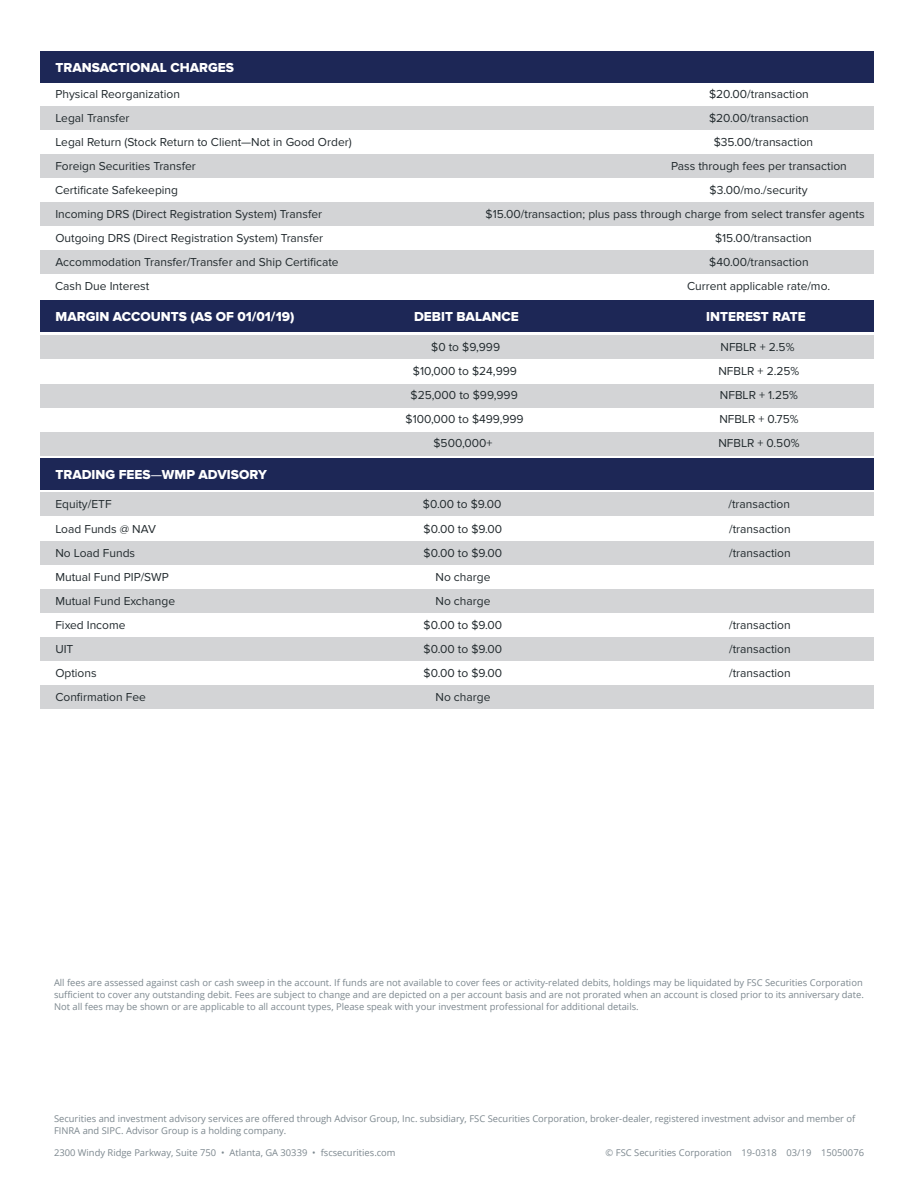
<style>
.page{position:relative;width:918px;height:1188px;background:#fff}
.page>*{position:absolute;margin:0;border:0;box-sizing:border-box;transform-origin:0 0}
.t1{font:13.5px "Proxima Nova Extrabld";color:#fff}
.t2{font:12px "Proxima Nova";color:#222a2e}
._1-Financial-advisor{font:9.3px/12px "Open Sans";color:#7c878e}
._1-Address{font:9.3px "Open Sans";color:#7c878e}
.s1{font-family:"Proxima Nova"}
</style>
<div class="page">
<div style="left:41px;top:51px;width:833px;height:32px;background:#1d2756"></div>
<div style="left:41px;top:106px;width:833px;height:24px;background:#d3d4d6"></div>
<div style="left:41px;top:154px;width:833px;height:24px;background:#d3d4d6"></div>
<div style="left:41px;top:202px;width:833px;height:24px;background:#d3d4d6"></div>
<div style="left:41px;top:250px;width:833px;height:24px;background:#d3d4d6"></div>
<div style="left:41px;top:300px;width:833px;height:32px;background:#1d2756"></div>
<div style="left:41px;top:335px;width:833px;height:24px;background:#d3d4d6"></div>
<div style="left:41px;top:384px;width:833px;height:23px;background:#d3d4d6"></div>
<div style="left:41px;top:432px;width:833px;height:23px;background:#d3d4d6"></div>
<div style="left:41px;top:458px;width:833px;height:32px;background:#1d2756"></div>
<div style="left:41px;top:492px;width:833px;height:24px;background:#d3d4d6"></div>
<div style="left:41px;top:541px;width:833px;height:24px;background:#d3d4d6"></div>
<div style="left:41px;top:589px;width:833px;height:24px;background:#d3d4d6"></div>
<div style="left:41px;top:637px;width:833px;height:24px;background:#d3d4d6"></div>
<div style="left:41px;top:685px;width:833px;height:24px;background:#d3d4d6"></div>
<p class="t1" style="left:56px;top:59px;width:180px">TRANSACTIONAL CHARGES</p>
<p class="t2" style="left:55px;top:87px;width:126px">Physical Reorganization</p>
<p class="t2" style="left:709px;top:87px;width:101px">$20.00/transaction</p>
<p class="t2" style="left:55px;top:111px;width:76px">Legal Transfer</p>
<p class="t2" style="left:709px;top:111px;width:101px">$20.00/transaction</p>
<p class="t2" style="left:55px;top:135px;width:298px">Legal Return (Stock Return to Client—Not in Good Order)</p>
<p class="t2" style="left:714px;top:135px;width:101px">$35.00/transaction</p>
<p class="t2" style="left:55px;top:159px;width:142px">Foreign Securities Transfer</p>
<p class="t2" style="left:671px;top:159px;width:177px">Pass through fees per transaction</p>
<p class="t2" style="left:55px;top:183px;width:125px">Certificate Safekeeping</p>
<p class="t2" style="left:710px;top:183px;width:100px">$3.00/mo./security</p>
<p class="t2" style="left:55px;top:207px;width:268px">Incoming DRS (Direct Registration System) Transfer</p>
<p class="t2" style="left:486px;top:207px;width:381px">$15.00/transaction; plus pass through charge from select transfer agents</p>
<p class="t2" style="left:55px;top:231px;width:269px">Outgoing DRS (Direct Registration System) Transfer</p>
<p class="t2" style="left:715px;top:231px;width:98px">$15.00/transaction</p>
<p class="t2" style="left:55px;top:255px;width:285px">Accommodation Transfer/Transfer and Ship Certificate</p>
<p class="t2" style="left:709px;top:255px;width:101px">$40.00/transaction</p>
<p class="t2" style="left:55px;top:279px;width:96px">Cash Due Interest</p>
<p class="t2" style="left:687px;top:279px;width:145px">Current applicable rate/mo.</p>
<p class="t1" style="left:56px;top:309px;width:240px">MARGIN ACCOUNTS (AS OF 01/01/19)</p>
<p class="t1" style="left:414px;top:309px;width:106px">DEBIT BALANCE</p>
<p class="t1" style="left:706px;top:309px;width:101px">INTEREST RATE</p>
<p class="t2" style="left:431px;top:340px;width:70px">$0 to $9,999</p>
<p class="t2" style="left:721px;top:340px;width:75px">NFBLR + 2.5%</p>
<p class="t2" style="left:413px;top:365px;width:106px">$10,000 to $24,999</p>
<p class="t2" style="left:718px;top:365px;width:82px">NFBLR + 2.25%</p>
<p class="t2" style="left:411px;top:389px;width:109px">$25,000 to $99,999</p>
<p class="t2" style="left:720px;top:389px;width:79px">NFBLR + 1.25%</p>
<p class="t2" style="left:406px;top:413px;width:120px">$100,000 to $499,999</p>
<p class="t2" style="left:719px;top:413px;width:81px">NFBLR + 0.75%</p>
<p class="t2" style="left:434px;top:437px;width:60px">$500,000+</p>
<p class="t2" style="left:718px;top:437px;width:83px">NFBLR + 0.50%</p>
<p class="t1" style="left:56px;top:466px;width:213px">TRADING FEES<span class="s1">—</span>WMP ADVISORY</p>
<p class="t2" style="left:55px;top:497px;width:58px">Equity/ETF</p>
<p class="t2" style="left:423px;top:497px;width:80px">$0.00 to $9.00</p>
<p class="t2" style="left:55px;top:522px;width:102px">Load Funds @ NAV</p>
<p class="t2" style="left:424px;top:522px;width:80px">$0.00 to $9.00</p>
<p class="t2" style="left:55px;top:546px;width:81px">No Load Funds</p>
<p class="t2" style="left:424px;top:546px;width:80px">$0.00 to $9.00</p>
<p class="t2" style="left:55px;top:570px;width:115px">Mutual Fund PIP/SWP</p>
<p class="t2" style="left:436px;top:570px;width:56px">No charge</p>
<p class="t2" style="left:55px;top:594px;width:121px">Mutual Fund Exchange</p>
<p class="t2" style="left:436px;top:594px;width:56px">No charge</p>
<p class="t2" style="left:55px;top:618px;width:72px">Fixed Income</p>
<p class="t2" style="left:424px;top:618px;width:80px">$0.00 to $9.00</p>
<p class="t2" style="left:55px;top:642px;width:20px">UIT</p>
<p class="t2" style="left:424px;top:642px;width:80px">$0.00 to $9.00</p>
<p class="t2" style="left:55px;top:666px;width:43px">Options</p>
<p class="t2" style="left:424px;top:666px;width:80px">$0.00 to $9.00</p>
<p class="t2" style="left:55px;top:690px;width:92px">Confirmation Fee</p>
<p class="t2" style="left:436px;top:690px;width:56px">No charge</p>
<p class="t2" style="left:729px;top:497px;width:63px">/transaction</p>
<p class="t2" style="left:729px;top:522px;width:63px">/transaction</p>
<p class="t2" style="left:729px;top:546px;width:63px">/transaction</p>
<p class="t2" style="left:729px;top:618px;width:63px">/transaction</p>
<p class="t2" style="left:729px;top:642px;width:63px">/transaction</p>
<p class="t2" style="left:729px;top:666px;width:63px">/transaction</p>
<p class="_1-Financial-advisor" style="left:54px;top:977px;width:811px">All fees are assessed against cash or cash sweep in the account. If funds are not available to cover fees or activity-related debits, holdings may be liquidated by FSC Securities Corporation sufficient to cover any outstanding debit. Fees are subject to change and are depicted on a per account basis and are not prorated when an account is closed prior to its anniversary date.<br>Not all fees may be shown or are applicable to all account types, Please speak with your investment professional for additional details.</p>
<p class="_1-Financial-advisor" style="left:54px;top:1112px;width:803px">Securities and investment advisory services are offered through Advisor Group, Inc. subsidiary, FSC Securities Corporation, broker-dealer, registered investment advisor and member of<br>FINRA and SIPC. Advisor Group is a holding company.</p>
<p class="_1-Address" style="left:54px;top:1146px;width:343px">2300 Windy Ridge Parkway, Suite 750 • Atlanta, GA 30339 • fscsecurities.com</p>
<p class="_1-Address" style="left:606px;top:1146px;width:260px">© FSC Securities Corporation 19-0318 03/19 15050076</p>
</div>
